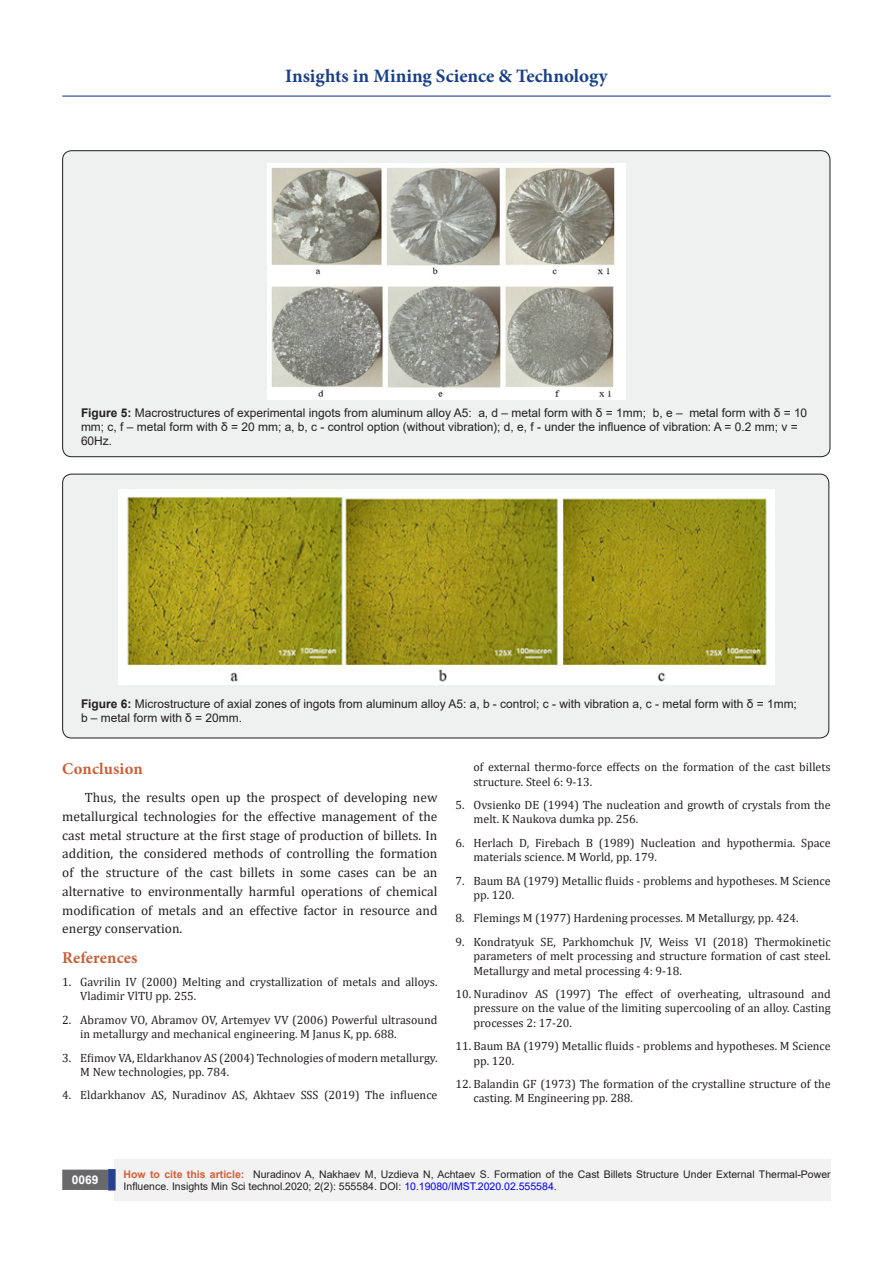
<style>
.page{position:relative;width:893px;height:1263px;background:#fff}
.page>*{position:absolute;margin:0;border:0;box-sizing:border-box;transform-origin:0 0}
.t1{font:700 18.9px "Minion Pro";color:#183f89}
.t2{font:700 16.5px "Minion Pro";letter-spacing:.005em;color:#ca5f37}
.t3{font:13.5px/18.8px "Cambria";color:#231f20;text-align:justify}
.t4{font:12px/14.4px "Cambria";color:#231f20}
.t5{font:12px/14.4px "Arial";color:#231f20}
.t6{font:700 12px "Arial";color:#fff}
.t7{font:10.5px/12.6px "Arial";color:#231f20}
.s1{font-weight:700}
.s2{font-weight:700;color:#d55f37}
.s3{color:#00f}
</style>
<div class="page">
<hr style="left:62px;top:96px;width:769px;height:1px;background:#25408f">
<div style="left:115px;top:1160px;width:716px;height:41px;background:#f2f2f3"></div>
<div style="left:63px;top:1170px;width:44px;height:19px;background:#69686b"></div>
<div style="left:62px;top:1169px;width:46px;height:21px;border:2px solid #69686b"></div>
<svg style="left:108px;top:1169px;width:8px;height:21px"></svg>
<div style="left:63px;top:151px;width:767px;height:306px;background:#eff0f0;border-radius:9px"></div>
<img style="left:267px;top:164px;width:359px;height:236px">
<div style="left:63px;top:474px;width:766px;height:264px;background:#eff0f0;border-radius:9px"></div>
<img style="left:118px;top:489px;width:656px;height:196px">
<h1 class="t1" style="left:285px;top:63px;width:324px">Insights in Mining Science &amp; Technology</h1>
<p class="t5" style="left:81px;top:405px;width:728px"><span class="s1">Figure 5:</span> Macrostructures of experimental ingots from aluminum alloy A5: а, d – metal form with δ = 1mm; b, e – metal form with δ = 10 mm; c, f – metal form with δ = 20 mm; a, b, c - control option (without vibration); d, e, f - under the influence of vibration: A = 0.2 mm; ν =<br>60Hz.</p>
<p class="t5" style="left:81px;top:696px;width:717px"><span class="s1">Figure 6:</span> Microstructure of axial zones of ingots from aluminum alloy A5: a, b - control; c - with vibration а, c - metal form with δ = 1mm; b – metal form with δ = 20mm.</p>
<p class="t2" style="left:62px;top:757px;width:82px">Conclusion</p>
<p class="t3" style="left:62px;top:788px;width:377px;text-indent:22px">Thus, the results open up the prospect of developing new metallurgical technologies for the effective management of the cast metal structure at the first stage of production of billets. In addition, the considered methods of controlling the formation of the structure of the cast billets in some cases can be an alternative to environmentally harmful operations of chemical modification of metals and an effective factor in resource and energy conservation.</p>
<p class="t2" style="left:62px;top:945px;width:77px">References</p>
<p class="t4" style="left:80px;top:974px;width:359px;text-indent:-18px">1. Gavrilin IV (2000) Melting and crystallization of metals and alloys.<br>Vladimir VlTU pp. 255.</p>
<p class="t4" style="left:80px;top:1012px;width:359px;text-indent:-18px">2. Abramov VO, Abramov OV, Artemyev VV (2006) Powerful ultrasound in metallurgy and mechanical engineering. M Janus K, pp. 688.</p>
<p class="t4" style="left:80px;top:1050px;width:359px;text-indent:-18px">3. Efimov VA, Eldarkhanov AS (2004) Technologies of modern metallurgy.<br>M New technologies, pp. 784.</p>
<p class="t4" style="left:62px;top:1088px;width:377px">4. Eldarkhanov AS, Nuradinov AS, Akhtaev SSS (2019) The influence</p>
<p class="t4" style="left:473px;top:760px;width:359px">of external thermo-force effects on the formation of the cast billets structure. Steel 6: 9-13.</p>
<p class="t4" style="left:473px;top:798px;width:359px;text-indent:-18px">5. Ovsienko DE (1994) The nucleation and growth of crystals from the melt. K Naukova dumka pp. 256.</p>
<p class="t4" style="left:473px;top:835px;width:359px;text-indent:-18px">6. Herlach D, Firebach B (1989) Nucleation and hypothermia. Space materials science. M World, pp. 179.</p>
<p class="t4" style="left:473px;top:873px;width:359px;text-indent:-18px">7. Baum BA (1979) Metallic fluids - problems and hypotheses. М Science pp. 120.</p>
<p class="t4" style="left:455px;top:911px;width:345px">8. Flemings M (1977) Hardening processes. М Metallurgy, pp. 424.</p>
<p class="t4" style="left:473px;top:934px;width:359px;text-align:justify;text-indent:-18px">9. Kondratyuk SE, Parkhomchuk JV, Weiss VI (2018) Thermokinetic parameters of melt processing and structure formation of cast steel.<br>Metallurgy and metal processing 4: 9-18.</p>
<p class="t4" style="left:473px;top:987px;width:359px;text-align:justify;text-indent:-18px">10. Nuradinov AS (1997) The effect of overheating, ultrasound and pressure on the value of the limiting supercooling of an alloy. Casting processes 2: 17-20.</p>
<p class="t4" style="left:473px;top:1039px;width:359px;text-indent:-18px">11. Baum BA (1979) Metallic fluids - problems and hypotheses. М Science pp. 120.</p>
<p class="t4" style="left:473px;top:1077px;width:359px;text-indent:-18px">12. Balandin GF (1973) The formation of the crystalline structure of the casting. М Engineering pp. 288.</p>
<p class="t6" style="left:72px;top:1171px;width:28px">0069</p>
<p class="t7" style="left:124px;top:1168px;width:709px"><span class="s2">How to cite this article:</span> Nuradinov A, Nakhaev M, Uzdieva N, Achtaev S. Formation of the Cast Billets Structure Under External Thermal-Power<br>Influence. Insights Min Sci technol.2020; 2(2): 555584. DOI: <span class="s3">10.19080/IMST.2020.02.555584.</span></p>
</div>
